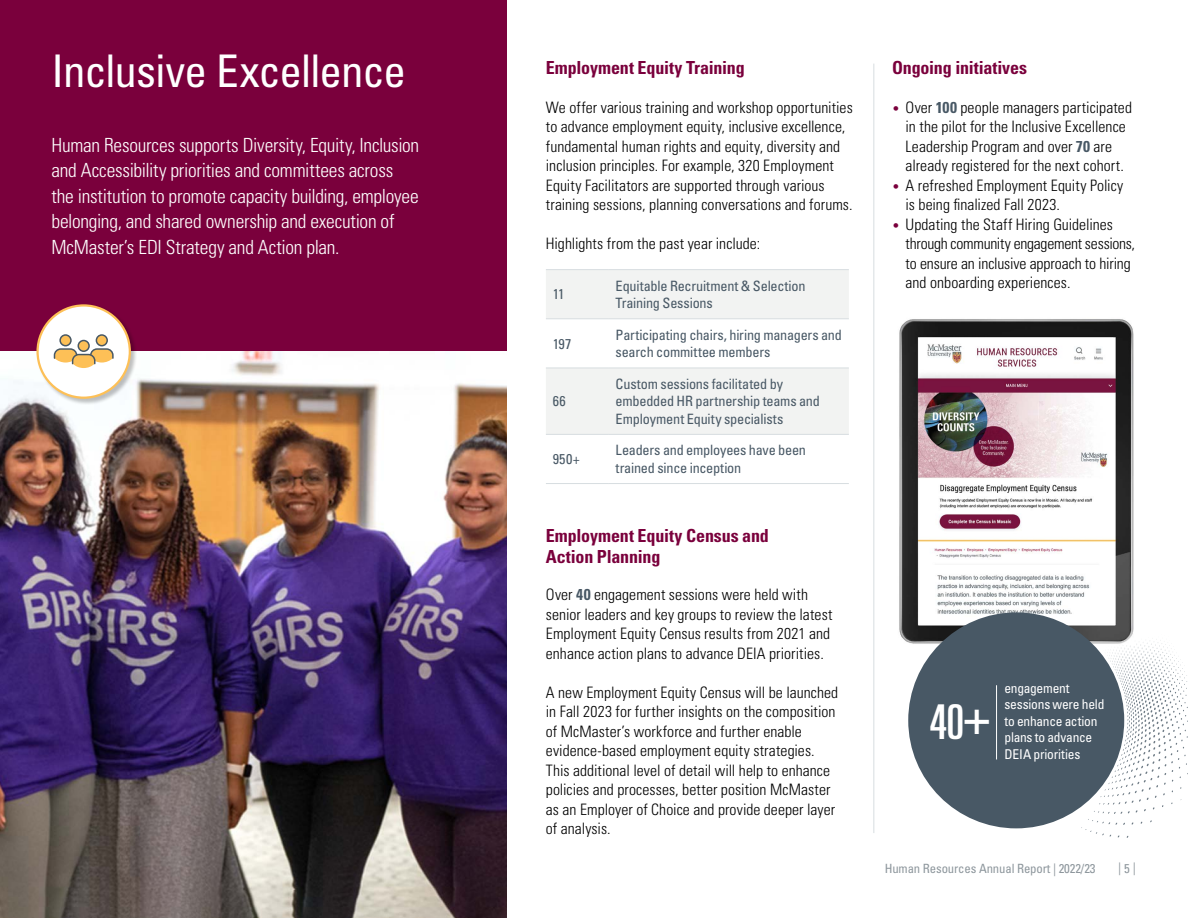
<style>
.page{position:relative;width:1188px;height:918px;background:#fff}
.page>*{position:absolute;margin:0;border:0;box-sizing:border-box;transform-origin:0 0}
.t1{font:ultra-condensed 48px "Univers LT Std";color:#fff}
.t2{font:condensed 45px "Univers LT Std";letter-spacing:-.02em;color:#fff}
.Lead{font:300 condensed 19.5px/25.5px "Univers LT Std";letter-spacing:-.01em;color:#fff}
.t3{font:700 condensed 18px/21.8px "Univers LT Std";letter-spacing:-.01em;color:#7a003c}
.Body{font:300 condensed 15.75px/19.5px "Univers LT Std";letter-spacing:.005em;color:#000}
.Table_body{font:condensed 14.25px/17.2px "Univers LT Std";letter-spacing:-.015em;color:#485865}
.t4{font:condensed 13.5px/16.5px "Univers LT Std";letter-spacing:-.015em;color:#fff}
.t5{font:condensed 12.75px "Univers LT Std";letter-spacing:-.01em;color:#8e979d}
.s1{font-weight:700;color:#485865}
.s2{font-size:12.75px;color:#7a003c}
</style>
<div class="page">
<hr style="left:873px;top:64px;width:1px;height:769px;background:#d7dde0">
<svg style="left:1066px;top:595px;width:122px;height:243px"></svg>
<img style="left:0;top:351px;width:506px;height:567px">
<div style="left:0;top:0;width:506px;height:351px;background:#7a003c"></div>
<div style="left:36px;top:304px;width:102px;height:101px;background:#000;opacity:.25"></div>
<div style="left:38px;top:305px;width:92px;height:93px;background:#fff;border-radius:50%"></div>
<div style="left:96px;top:335px;width:11px;height:11px;background:#fdc057;border-radius:50%"></div>
<div style="left:96px;top:334px;width:12px;height:12px;border:2px solid #485865;border-radius:50%"></div>
<div style="left:60px;top:335px;width:11px;height:11px;background:#fdc057;border-radius:50%"></div>
<div style="left:59px;top:334px;width:13px;height:12px;border:2px solid #485865;border-radius:50%"></div>
<div style="left:78px;top:341px;width:11px;height:10px;background:#fdc057;border-radius:50%"></div>
<div style="left:78px;top:340px;width:12px;height:12px;border:2px solid #485865;border-radius:50%"></div>
<svg style="left:53px;top:348px;width:61px;height:20px"></svg>
<div style="left:36px;top:304px;width:95px;height:95px;border:2px solid #fdc057;border-radius:50%"></div>
<svg style="left:546px;top:270px;width:303px;height:164px;fill:#f2f3f2"></svg>
<hr style="left:546px;top:269px;width:63px;height:1px;background:#d7dde0">
<hr style="left:609px;top:269px;width:240px;height:1px;background:#d7dde0">
<hr style="left:546px;top:318px;width:63px;height:1px;background:#d7dde0">
<hr style="left:609px;top:318px;width:240px;height:1px;background:#d7dde0">
<hr style="left:546px;top:368px;width:63px;height:1px;background:#d7dde0">
<hr style="left:609px;top:368px;width:240px;height:1px;background:#d7dde0">
<hr style="left:546px;top:434px;width:63px;height:1px;background:#d7dde0">
<hr style="left:609px;top:434px;width:240px;height:1px;background:#d7dde0">
<hr style="left:546px;top:483px;width:63px;height:1px;background:#d7dde0">
<hr style="left:609px;top:483px;width:240px;height:1px;background:#d7dde0">
<img style="left:899px;top:319px;width:234px;height:325px">
<div style="left:908px;top:612px;width:216px;height:216px;background:#485865;border-radius:50%"></div>
<hr style="left:996px;top:685px;width:1px;height:74px;background:#fff">
<h1 class="t2" style="left:52px;top:42px;width:356px">Inclusive Excellence</h1>
<p class="Lead" style="left:52px;top:132px;width:369px">Human Resources supports Diversity, Equity, Inclusion and Accessibility priorities and committees across the institution to promote capacity building, employee belonging, and shared ownership and execution of McMaster’s EDI Strategy and Action plan.</p>
<h2 class="t3" style="left:546px;top:56px;width:200px">Employment Equity Training</h2>
<p class="Body" style="left:546px;top:97px;width:308px">We offer various training and workshop opportunities to advance employment equity, inclusive excellence, fundamental human rights and equity, diversity and inclusion principles. For example, 320 Employment Equity Facilitators are supported through various training sessions, planning conversations and forums.</p>
<p class="Body" style="left:546px;top:234px;width:216px">Highlights from the past year include:</p>
<p class="Table_body" style="left:553px;top:285px;width:13px">11</p>
<p class="Table_body" style="left:616px;top:277px;width:191px">Equitable Recruitment &amp; Selection<br>Training Sessions</p>
<p class="Table_body" style="left:553px;top:335px;width:20px">197</p>
<p class="Table_body" style="left:616px;top:326px;width:228px">Participating chairs, hiring managers and search committee members</p>
<p class="Table_body" style="left:553px;top:392px;width:15px">66</p>
<p class="Table_body" style="left:616px;top:375px;width:206px">Custom sessions facilitated by embedded HR partnership teams and<br>Employment Equity specialists</p>
<p class="Table_body" style="left:553px;top:450px;width:29px">950+</p>
<p class="Table_body" style="left:616px;top:442px;width:192px">Leaders and employees have been trained since inception</p>
<h2 class="t3" style="left:546px;top:524px;width:224px">Employment Equity Census and<br>Action Planning</h2>
<p class="Body" style="left:546px;top:585px;width:288px">Over <span class="s1">40</span> engagement sessions were held with senior leaders and key groups to review the latest Employment Equity Census results from 2021 and enhance action plans to advance DEIA priorities.</p>
<p class="Body" style="left:546px;top:682px;width:294px">A new Employment Equity Census will be launched in Fall 2023 for further insights on the composition of McMaster’s workforce and further enable evidence-based employment equity strategies.<br>This additional level of detail will help to enhance policies and processes, better position McMaster as an Employer of Choice and provide deeper layer of analysis.</p>
<h2 class="t3" style="left:892px;top:56px;width:136px">Ongoing initiatives</h2>
<p class="Body" style="left:892px;top:97px;width:242px;text-align:center"><span class="s2">•</span> Over <span class="s1">100</span> people managers participated in the pilot for the Inclusive Excellence Leadership Program and over <span class="s1">70</span> are already registered for the next cohort.</p>
<p class="Body" style="left:906px;top:175px;width:219px;text-indent:-14px"><span class="s2">•</span> A refreshed Employment Equity Policy is being finalized Fall 2023.</p>
<p class="Body" style="left:906px;top:214px;width:231px;text-indent:-14px"><span class="s2">•</span> Updating the Staff Hiring Guidelines through community engagement sessions, to ensure an inclusive approach to hiring and onboarding experiences.</p>
<p class="t1" style="left:930px;top:694px;width:63px">40+</p>
<p class="t4" style="left:1004px;top:680px;width:101px">engagement sessions were held to enhance action plans to advance<br>DEIA priorities</p>
<p class="t5" style="left:885px;top:861px;width:212px">Human Resources Annual Report | 2022/23</p>
<p class="t5" style="left:1118px;top:860px;width:19px">| 5 |</p>
</div>
